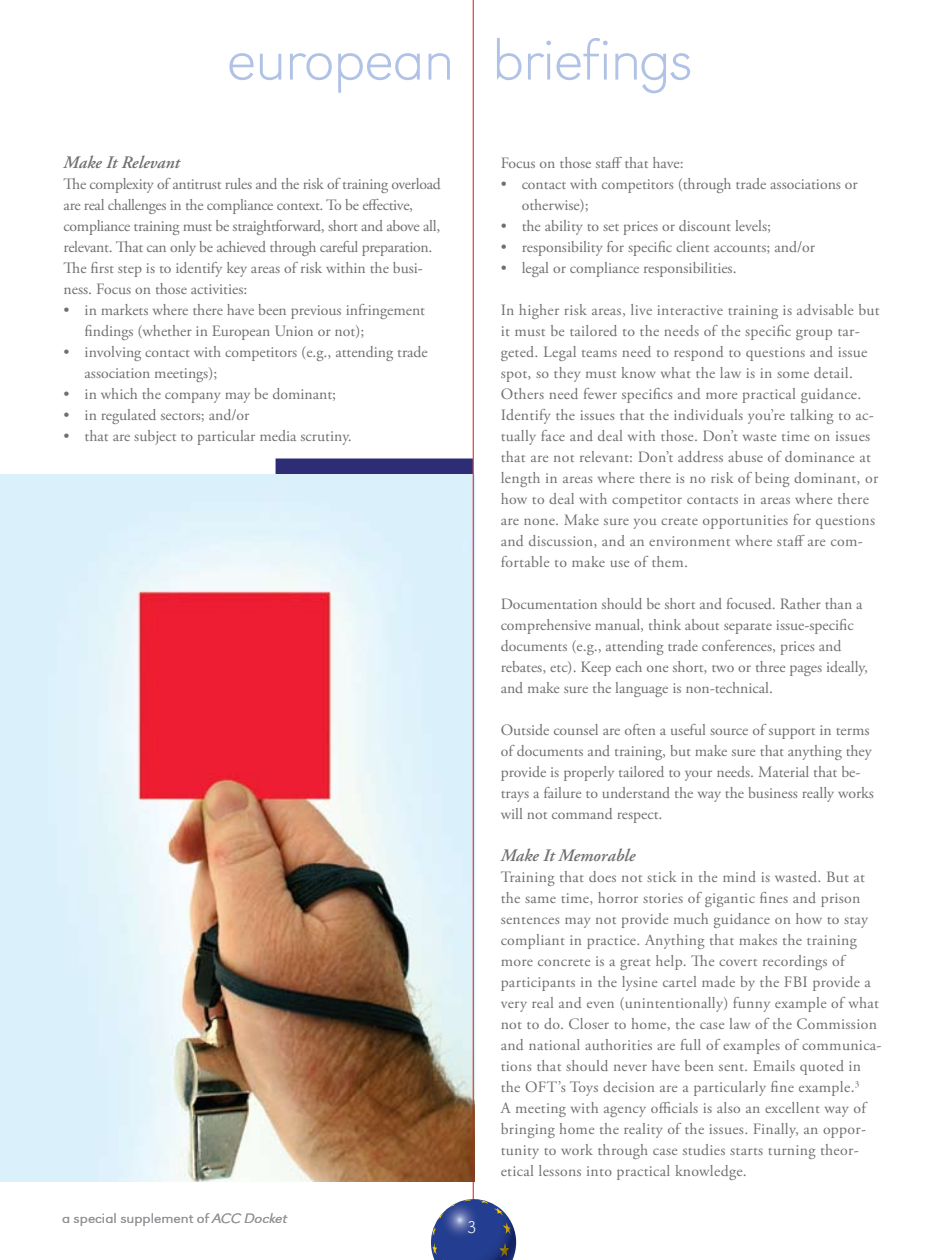
<style>
.page{position:relative;width:945px;height:1260px;background:#fff}
.page>*{position:absolute;margin:0;border:0;box-sizing:border-box;transform-origin:0 0}
.t1{font:59.5px "URW Grotesk T Extr Ligh Extr Wide";letter-spacing:-.035em;color:#b0c2e5}
.t2{font:italic 600 17.5px "Adobe Garamond Pro";color:#6d6f71}
.t3{font:17.5px "URW Grotesk T Extr Ligh Extr Wide";color:#fff}
.t4{font:15.75px/21px "Adobe Garamond Pro";letter-spacing:.01em;color:#6d6f71}
.t5{font:15.75px/21px "Adobe Garamond Pro";letter-spacing:-.02em;color:#6d6f71}
.t6{font:14px "URW Grotesk T Ligh Extr Wide";color:#939598}
.s1{font-family:"URW Grotesk T Ligh Extr Wide Obli"}
</style>
<div class="page">
<div style="left:276px;top:458px;width:197px;height:16px;background:#2c2d74"></div>
<img style="left:0;top:474px;width:473px;height:707px">
<hr style="left:473px;top:0;width:1px;height:1211px;background:#d71920">
<svg style="left:431px;top:1199px;width:85px;height:61px"></svg>
<h1 class="t1" style="left:226px;top:25px;width:468px">european briefings</h1>
<p class="t2" style="left:64px;top:152px;width:118px">Make It Relevant</p>
<p class="t5" style="left:64px;top:174px;width:379px">The complexity of antitrust rules and the risk of training overload are real challenges in the compliance context. To be effective, compliance training must be straightforward, short and above all, relevant. That can only be achieved through careful preparation.<br>The first step is to identify key areas of risk within the busi&shy;ness. Focus on those activities:</p>
<p class="t4" style="left:85px;top:300px;width:342px;text-indent:-21px">• in markets where there have been previous infringement findings (whether in European Union or not);</p>
<p class="t4" style="left:85px;top:342px;width:345px;text-indent:-21px">• involving contact with competitors (e.g., attending trade association meetings);</p>
<p class="t4" style="left:64px;top:384px;width:274px">• in which the company may be dominant;</p>
<p class="t4" style="left:64px;top:405px;width:187px">• in regulated sectors; and/or</p>
<p class="t4" style="left:64px;top:426px;width:290px">• that are subject to particular media scrutiny.</p>
<p class="t6" style="left:62px;top:1210px;width:227px">a special supplement of <span class="s1">ACC Docket</span></p>
<p class="t3" style="left:467px;top:1217px;width:12px">3</p>
<p class="t4" style="left:501px;top:153px;width:185px">Focus on those staff that have:</p>
<p class="t4" style="left:522px;top:174px;width:338px;text-indent:-21px">• contact with competitors (through trade associations or otherwise);</p>
<p class="t4" style="left:501px;top:216px;width:272px">• the ability to set prices or discount levels;</p>
<p class="t4" style="left:501px;top:237px;width:316px">• responsibility for specific client accounts; and/or</p>
<p class="t4" style="left:501px;top:258px;width:237px">• legal or compliance responsibilities.</p>
<p class="t4" style="left:501px;top:300px;width:381px">In higher risk areas, live interactive training is advisable but it must be tailored to the needs of the specific group tar&shy;geted. Legal teams need to respond to questions and issue spot, so they must know what the law is in some detail.<br>Others need fewer specifics and more practical guidance.<br>Identify the issues that the individuals you’re talking to ac&shy;tually face and deal with those. Don’t waste time on issues that are not relevant: Don’t address abuse of dominance at length in areas where there is no risk of being dominant, or how to deal with competitor contacts in areas where there are none. Make sure you create opportunities for questions and discussion, and an environment where staff are com&shy;fortable to make use of them.</p>
<p class="t4" style="left:501px;top:594px;width:369px">Documentation should be short and focused. Rather than a comprehensive manual, think about separate issue-specific documents (e.g., attending trade conferences, prices and rebates, etc). Keep each one short, two or three pages ideally, and make sure the language is non-technical.</p>
<p class="t4" style="left:501px;top:720px;width:375px">Outside counsel are often a useful source of support in terms of documents and training, but make sure that anything they provide is properly tailored to your needs. Material that be&shy;trays a failure to understand the way the business really works will not command respect.</p>
<p class="t2" style="left:501px;top:845px;width:136px">Make It Memorable</p>
<p class="t4" style="left:501px;top:867px;width:382px">Training that does not stick in the mind is wasted. But at the same time, horror stories of gigantic fines and prison sentences may not provide much guidance on how to stay compliant in practice. Anything that makes the training more concrete is a great help. The covert recordings of participants in the lysine cartel made by the FBI provide a very real and even (unintentionally) funny example of what not to do. Closer to home, the case law of the Commission and national authorities are full of examples of communica&shy;tions that should never have been sent. Emails quoted in the OFT’s Toys decision are a particularly fine example.<sup>3<br></sup>A meeting with agency officials is also an excellent way of bringing home the reality of the issues. Finally, an oppor&shy;tunity to work through case studies starts turning theor&shy;etical lessons into practical knowledge.</p>
</div>
